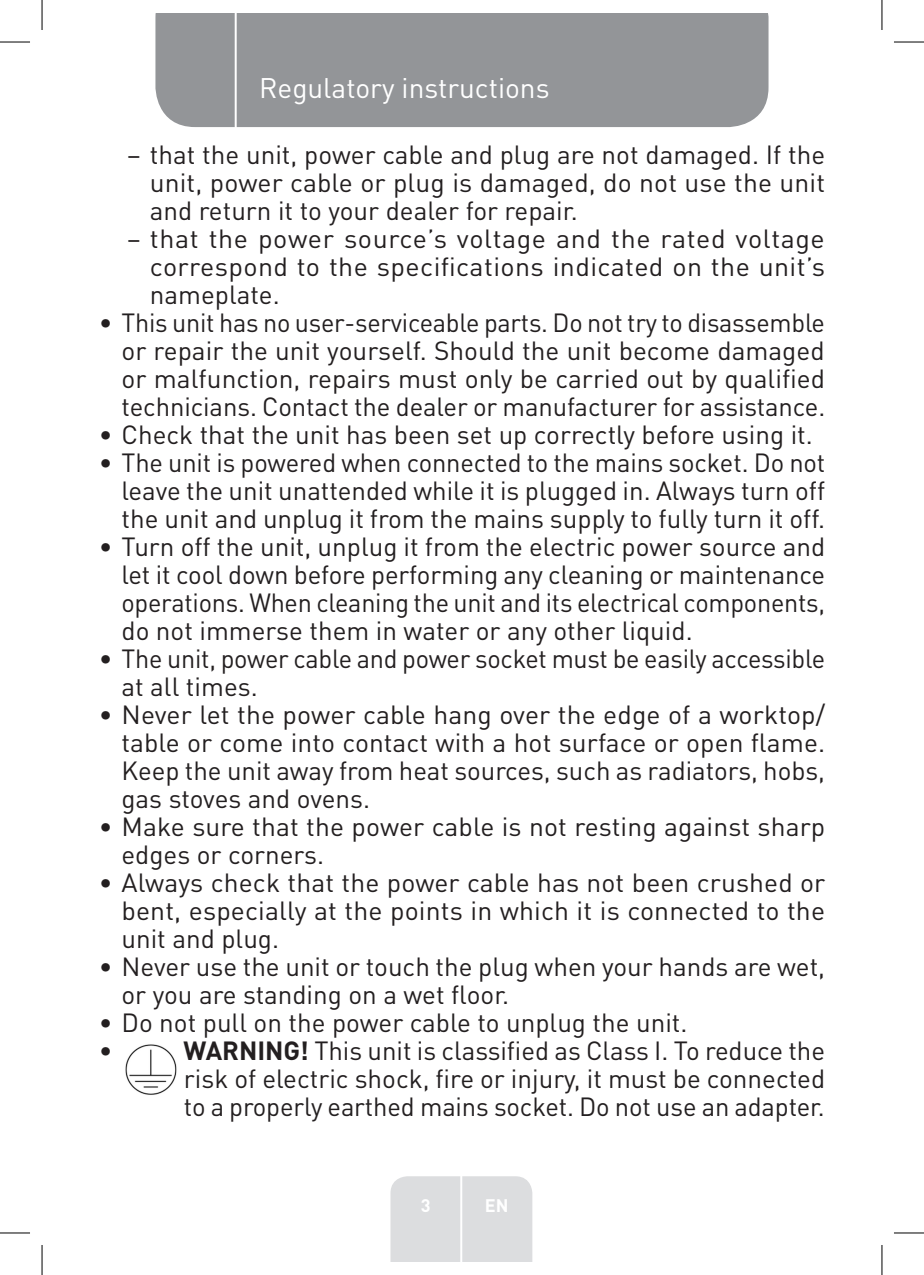
<style>
.page{position:relative;width:924px;height:1275px;background:#fff}
.page>*{position:absolute;margin:0;border:0;box-sizing:border-box;transform-origin:0 0}
.t1{font:28px "DIN Pro";color:#fff}
.t2{font:26px/28px "DIN Pro";color:#231f20;text-align:justify}
.t3{font:700 18px "DIN Pro";color:#fff}
.s1{font-weight:700}
</style>
<div class="page">
<div style="left:155px;top:14px;width:613px;height:113px;background:#939598"></div>
<div style="left:390px;top:1176px;width:142px;height:85px;background:#dcdddf"></div>
<hr style="left:460px;top:1153px;width:2px;height:108px;background:#fff">
<hr style="left:234px;top:14px;width:2px;height:116px;background:#fff">
<img style="left:125px;top:1044px;width:52px;height:51px">
<hr style="left:0;top:42px;width:30px;height:1px;background:#000">
<hr style="left:893px;top:42px;width:30px;height:1px;background:#000">
<hr style="left:0;top:1232px;width:30px;height:1px;background:#000">
<hr style="left:893px;top:1232px;width:30px;height:1px;background:#000">
<hr style="left:42px;top:0;width:1px;height:30px;background:#000">
<hr style="left:42px;top:1245px;width:1px;height:30px;background:#000">
<hr style="left:881px;top:0;width:1px;height:30px;background:#000">
<hr style="left:881px;top:1245px;width:1px;height:30px;background:#000">
<p class="t1" style="left:259px;top:69px;width:292px">Regulatory instructions</p>
<p class="t2" style="left:150px;top:139px;width:676px;text-indent:-23px">– that the unit, power cable and plug are not damaged. If the unit, power cable or plug is damaged, do not use the unit and return it to your dealer for repair.</p>
<p class="t2" style="left:150px;top:223px;width:676px;text-indent:-23px">– that the power source’s voltage and the rated voltage correspond to the specifications indicated on the unit’s nameplate.</p>
<p class="t2" style="left:121px;top:307px;width:705px;text-indent:-23px">• This unit has no user-serviceable parts. Do not try to disassemble or repair the unit yourself. Should the unit become damaged or malfunction, repairs must only be carried out by qualified technicians. Contact the dealer or manufacturer for assistance.</p>
<p class="t2" style="left:99px;top:419px;width:715px">• Check that the unit has been set up correctly before using it.</p>
<p class="t2" style="left:121px;top:447px;width:705px;text-indent:-23px">• The unit is powered when connected to the mains socket. Do not leave the unit unattended while it is plugged in. Always turn off the unit and unplug it from the mains supply to fully turn it off.</p>
<p class="t2" style="left:121px;top:531px;width:705px;text-indent:-23px">• Turn off the unit, unplug it from the electric power source and let it cool down before performing any cleaning or maintenance operations. When cleaning the unit and its electrical components, do not immerse them in water or any other liquid.</p>
<p class="t2" style="left:121px;top:643px;width:705px;text-indent:-23px">• The unit, power cable and power socket must be easily accessible at all times.</p>
<p class="t2" style="left:121px;top:699px;width:705px;text-indent:-23px">• Never let the power cable hang over the edge of a worktop/ table or come into contact with a hot surface or open flame.<br>Keep the unit away from heat sources, such as radiators, hobs, gas stoves and ovens.</p>
<p class="t2" style="left:121px;top:811px;width:705px;text-indent:-23px">• Make sure that the power cable is not resting against sharp edges or corners.</p>
<p class="t2" style="left:121px;top:867px;width:705px;text-indent:-23px">• Always check that the power cable has not been crushed or bent, especially at the points in which it is connected to the unit and plug.</p>
<p class="t2" style="left:121px;top:951px;width:704px;text-indent:-23px">• Never use the unit or touch the plug when your hands are wet, or you are standing on a wet floor.</p>
<p class="t2" style="left:99px;top:1007px;width:590px">• Do not pull on the power cable to unplug the unit.</p>
<p class="t2" style="left:99px;top:1035px;width:15px">•</p>
<p class="t2" style="left:183px;top:1035px;width:643px"><span class="s1">WARNING!</span> This unit is classified as Class I. To reduce the risk of electric shock, fire or injury, it must be connected to a properly earthed mains socket. Do not use an adapter.</p>
<p class="t3" style="left:420px;top:1192px;width:11px">3</p>
<p class="t3" style="left:484px;top:1192px;width:25px">EN</p>
</div>
